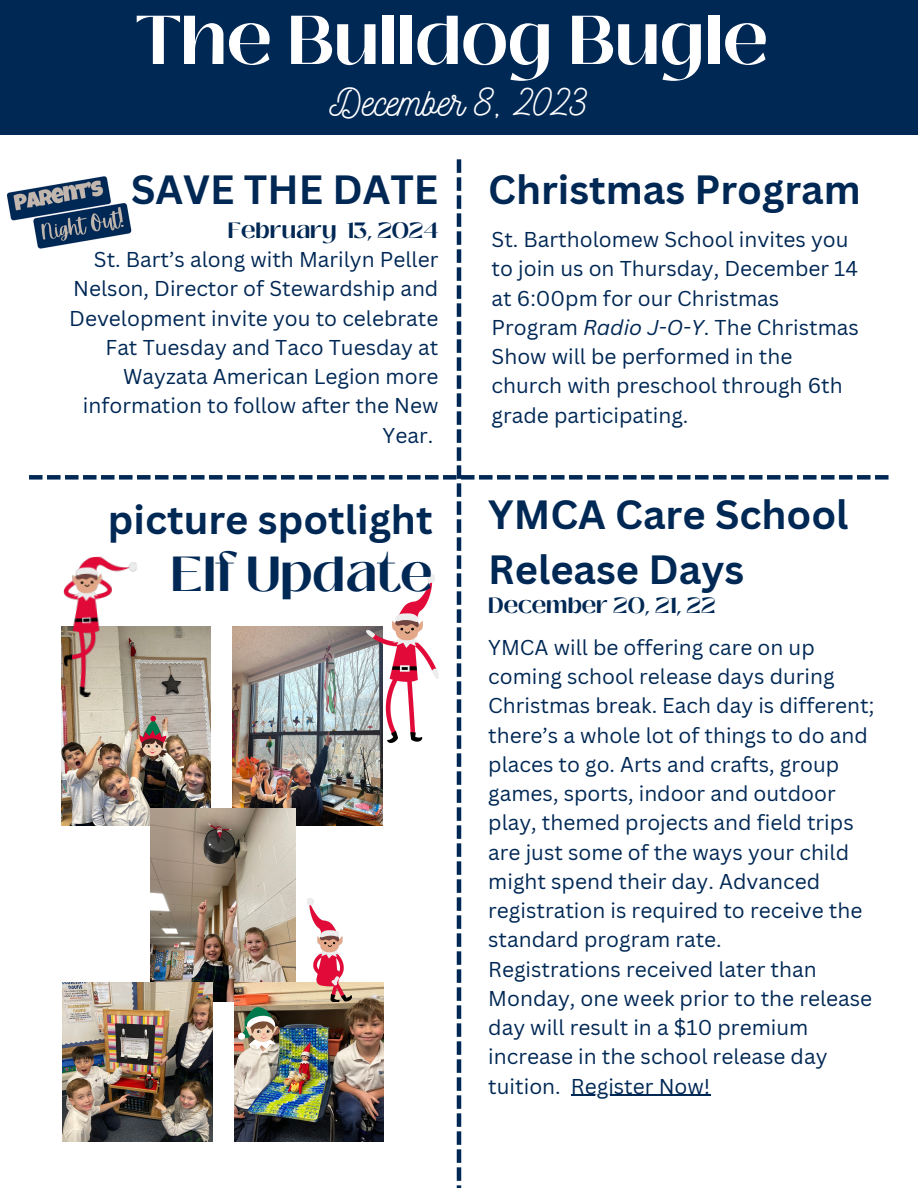
<style>
.page{position:relative;width:918px;height:1188px;background:#fff}
.page>*{position:absolute;margin:0;border:0;box-sizing:border-box;transform-origin:0 0}
.t1{font:700 68.85px "Black Mango";color:#fff}
.t2{font:700 49.05px "Black Mango";color:#002855}
.t3{font:700 39.75px "Canva Sans";color:#002855}
.t4{font:39px "Nickainley";color:#fff}
.t5{font:700 22.05px "Black Mango";color:#002855}
.t6{font:20.85px/29.2px "Canva Sans";color:#002855}
.s1{font-style:italic}
</style>
<div class="page">
<div style="left:0;top:0;width:918px;height:135px;background:#002855"></div>
<hr style="left:457px;top:159px;width:4px;height:14px;background:#002855">
<hr style="left:457px;top:177px;width:4px;height:14px;background:#002855">
<hr style="left:457px;top:195px;width:4px;height:14px;background:#002855">
<hr style="left:457px;top:213px;width:4px;height:14px;background:#002855">
<hr style="left:457px;top:231px;width:4px;height:14px;background:#002855">
<hr style="left:457px;top:249px;width:4px;height:14px;background:#002855">
<hr style="left:457px;top:267px;width:4px;height:14px;background:#002855">
<hr style="left:457px;top:285px;width:4px;height:14px;background:#002855">
<hr style="left:457px;top:303px;width:4px;height:14px;background:#002855">
<hr style="left:457px;top:321px;width:4px;height:14px;background:#002855">
<hr style="left:457px;top:339px;width:4px;height:14px;background:#002855">
<hr style="left:457px;top:357px;width:4px;height:14px;background:#002855">
<hr style="left:457px;top:375px;width:4px;height:14px;background:#002855">
<hr style="left:457px;top:393px;width:4px;height:14px;background:#002855">
<hr style="left:457px;top:411px;width:4px;height:14px;background:#002855">
<hr style="left:457px;top:429px;width:4px;height:14px;background:#002855">
<hr style="left:457px;top:447px;width:4px;height:14px;background:#002855">
<hr style="left:457px;top:465px;width:4px;height:14px;background:#002855">
<hr style="left:457px;top:483px;width:4px;height:14px;background:#002855">
<hr style="left:457px;top:501px;width:4px;height:14px;background:#002855">
<hr style="left:457px;top:519px;width:4px;height:14px;background:#002855">
<hr style="left:457px;top:537px;width:4px;height:14px;background:#002855">
<hr style="left:457px;top:555px;width:4px;height:14px;background:#002855">
<hr style="left:457px;top:573px;width:4px;height:14px;background:#002855">
<hr style="left:457px;top:591px;width:4px;height:14px;background:#002855">
<hr style="left:457px;top:609px;width:4px;height:14px;background:#002855">
<hr style="left:457px;top:627px;width:4px;height:14px;background:#002855">
<hr style="left:457px;top:645px;width:4px;height:14px;background:#002855">
<hr style="left:457px;top:663px;width:4px;height:14px;background:#002855">
<hr style="left:457px;top:681px;width:4px;height:14px;background:#002855">
<hr style="left:457px;top:699px;width:4px;height:14px;background:#002855">
<hr style="left:457px;top:717px;width:4px;height:14px;background:#002855">
<hr style="left:457px;top:735px;width:4px;height:14px;background:#002855">
<hr style="left:457px;top:753px;width:4px;height:14px;background:#002855">
<hr style="left:457px;top:771px;width:4px;height:14px;background:#002855">
<hr style="left:457px;top:789px;width:4px;height:14px;background:#002855">
<hr style="left:457px;top:807px;width:4px;height:14px;background:#002855">
<hr style="left:457px;top:825px;width:4px;height:14px;background:#002855">
<hr style="left:457px;top:843px;width:4px;height:14px;background:#002855">
<hr style="left:457px;top:861px;width:4px;height:14px;background:#002855">
<hr style="left:457px;top:879px;width:4px;height:14px;background:#002855">
<hr style="left:457px;top:897px;width:4px;height:14px;background:#002855">
<hr style="left:457px;top:915px;width:4px;height:14px;background:#002855">
<hr style="left:457px;top:933px;width:4px;height:14px;background:#002855">
<hr style="left:457px;top:951px;width:4px;height:14px;background:#002855">
<hr style="left:457px;top:969px;width:4px;height:14px;background:#002855">
<hr style="left:457px;top:987px;width:4px;height:14px;background:#002855">
<hr style="left:457px;top:1005px;width:4px;height:14px;background:#002855">
<hr style="left:457px;top:1023px;width:4px;height:14px;background:#002855">
<hr style="left:457px;top:1041px;width:4px;height:14px;background:#002855">
<hr style="left:457px;top:1059px;width:4px;height:14px;background:#002855">
<hr style="left:457px;top:1077px;width:4px;height:14px;background:#002855">
<hr style="left:457px;top:1095px;width:4px;height:14px;background:#002855">
<hr style="left:457px;top:1113px;width:4px;height:14px;background:#002855">
<hr style="left:457px;top:1131px;width:4px;height:14px;background:#002855">
<hr style="left:457px;top:1149px;width:4px;height:14px;background:#002855">
<hr style="left:457px;top:1167px;width:4px;height:14px;background:#002855">
<svg style="left:457px;top:1185px;width:4px;height:3px"></svg>
<svg style="left:29px;top:475px;width:860px;height:5px"></svg>
<img style="left:61px;top:626px;width:150px;height:199px">
<img style="left:233px;top:626px;width:149px;height:199px">
<img style="left:150px;top:808px;width:146px;height:194px">
<img style="left:62px;top:983px;width:150px;height:158px">
<img style="left:234px;top:983px;width:150px;height:158px">
<img style="left:366px;top:575px;width:72px;height:167px">
<img style="left:307px;top:899px;width:44px;height:102px">
<img style="left:61px;top:556px;width:82px;height:142px">
<img style="left:6px;top:176px;width:126px;height:73px">
<svg style="left:137px;top:716px;width:30px;height:41px"></svg>
<svg style="left:237px;top:1006px;width:41px;height:44px"></svg>
<hr style="left:571px;top:1095px;width:139px;height:1px;background:#002855">
<p class="t1" style="left:136px;top:-12px;width:634px">The Bulldog Bugle</p>
<p class="t4" style="left:329px;top:77px;width:261px">December 8, 2023</p>
<p class="t3" style="left:131px;top:162px;width:309px">SAVE THE DATE</p>
<p class="t5" style="left:228px;top:213px;width:212px">February 13, 2024</p>
<p class="t6" style="left:69px;top:244px;width:371px;text-align:right">St. Bart’s along with Marilyn Peller<br>Nelson, Director of Stewardship and<br>Development invite you to celebrate<br>Fat Tuesday and Taco Tuesday at<br>Wayzata American Legion more information to follow after the New<br>Year.</p>
<p class="t3" style="left:108px;top:491px;width:326px">picture spotlight</p>
<p class="t2" style="left:171px;top:537px;width:263px">Elf Update</p>
<p class="t3" style="left:488px;top:162px;width:374px">Christmas Program</p>
<p class="t6" style="left:492px;top:224px;width:369px">St. Bartholomew School invites you to join us on Thursday, December 14 at 6:00pm for our Christmas<br>Program <span class="s1">Radio J-O-Y</span>. The Christmas<br>Show will be performed in the church with preschool through 6th grade participating.</p>
<p class="t3" style="left:488px;top:487px;width:362px">YMCA Care School</p>
<p class="t3" style="left:488px;top:542px;width:257px">Release Days</p>
<p class="t5" style="left:488px;top:589px;width:229px">December 20, 21, 22</p>
<p class="t6" style="left:488px;top:632px;width:388px">YMCA will be offering care on up coming school release days during Christmas break. Each day is different; there’s a whole lot of things to do and places to go. Arts and crafts, group games, sports, indoor and outdoor play, themed projects and field trips are just some of the ways your child might spend their day. Advanced registration is required to receive the standard program rate.</p>
<p class="t6" style="left:488px;top:954px;width:385px">Registrations received later than<br>Monday, one week prior to the release day will result in a $10 premium increase in the school release day tuition. Register Now!</p>
</div>
